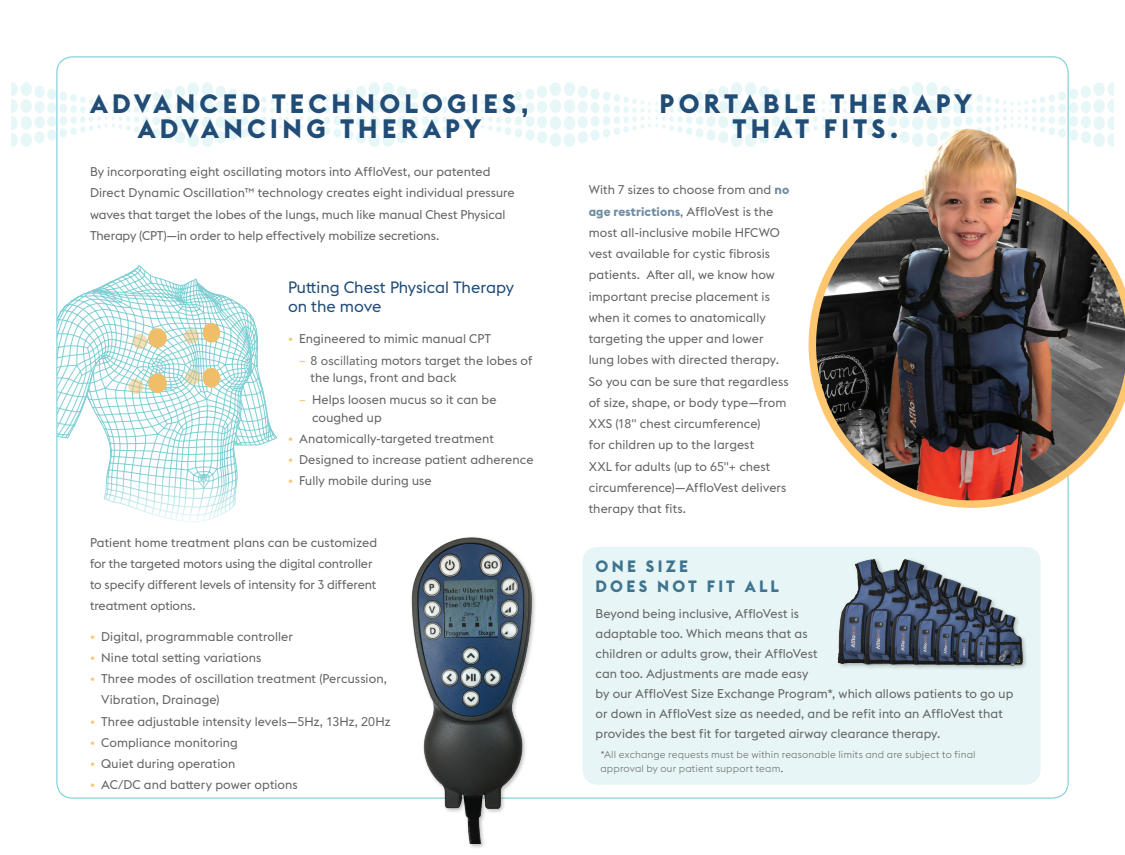
<style>
.page{position:relative;width:1125px;height:855px;background:#fff}
.page>*{position:absolute;margin:0;border:0;box-sizing:border-box;transform-origin:0 0}
.t1{font:700 26.25px/25px "Euclid Flex";letter-spacing:.165em;color:#214c76;text-align:center}
.t2{font:16.25px/19.5px "Euclid Flex";letter-spacing:-.005em;color:#214c76}
.t3{font:700 16.25px/20px "Euclid Flex";letter-spacing:.2em;color:#3e748e}
.t4{font:12.5px/21.2px "Euclid Flex";letter-spacing:.005em;color:#636366}
.t5{font:300 10px/13.8px "Euclid Flex";letter-spacing:.015em;color:#636366}
.s1{color:#fec66e}
.s2{font-family:"Avenir LT Std"}
.s3{font-weight:700;color:#6e8da3}
.s4{color:#231f20}
</style>
<div class="page">
<svg style="left:11px;top:82px;width:1103px;height:65px"></svg>
<svg style="left:57px;top:265px;width:220px;height:262px"></svg>
<img style="left:400px;top:537px;width:144px;height:307px">
<svg style="left:809px;top:182px;width:316px;height:326px"></svg>
<img style="left:891px;top:121px;width:162px;height:168px">
<div style="left:583px;top:547px;width:458px;height:238px;background:#e7f5f6;border-radius:15px"></div>
<div style="left:836px;top:558px;width:193px;height:114px;background:#231f20;opacity:.3"></div>
<img style="left:838px;top:558px;width:190px;height:109px">
<h1 class="t1" style="left:90px;top:91px;width:440px">ADVANCED TECHNOLOGIES,<br>ADVANCING THERAPY</h1>
<p class="t4" style="left:90px;top:161px;width:426px">By incorporating eight oscillating motors into AffloVest, our patented Direct Dynamic Oscillation™ technology creates eight individual pressure waves that target the lobes of the lungs, much like manual Chest Physical Therapy (CPT)—in order to help effectively mobilize secretions.</p>
<h2 class="t2" style="left:288px;top:278px;width:228px">Putting Chest Physical Therapy on the move</h2>
<p class="t4" style="left:288px;top:328px;width:205px"><span class="s1">•</span> Engineered to mimic manual CPT</p>
<p class="t4" style="left:310px;top:352px;width:224px;line-height:17.5px;text-indent:-11px"><span class="s1">–</span> <span class="s2">8 oscillating</span> motors target the lobes of the lungs, front and back</p>
<p class="t4" style="left:312px;top:391px;width:186px;line-height:17.5px;text-indent:-13px"><span class="s1">–</span> Helps loosen mucus so it can be coughed up</p>
<p class="t4" style="left:288px;top:428px;width:208px"><span class="s1">•</span> Anatomically-targeted treatment</p>
<p class="t4" style="left:288px;top:449px;width:247px"><span class="s1">•</span> Designed to increase patient adherence</p>
<p class="t4" style="left:288px;top:471px;width:145px"><span class="s1">•</span> Fully mobile during use</p>
<p class="t4" style="left:90px;top:532px;width:289px">Patient home treatment plans can be customized for the targeted motors using the digital controller to specify different levels of intensity for 3 different treatment options.</p>
<p class="t4" style="left:90px;top:626px;width:205px"><span class="s1">•</span> Digital, programmable controller</p>
<p class="t4" style="left:90px;top:647px;width:173px"><span class="s1">•</span> Nine total setting variations</p>
<p class="t4" style="left:101px;top:668px;width:287px;text-indent:-11px"><span class="s1">•</span> Three modes of oscillation treatment (Percussion,<br>Vibration, Drainage)</p>
<p class="t4" style="left:90px;top:711px;width:302px"><span class="s1">•</span> Three adjustable intensity levels—<span class="s2">5</span>Hz, <span class="s2">13</span>Hz, <span class="s2">20</span>Hz</p>
<p class="t4" style="left:90px;top:732px;width:149px"><span class="s1">•</span> Compliance monitoring</p>
<p class="t4" style="left:90px;top:753px;width:147px"><span class="s1">•</span> Quiet during operation</p>
<p class="t4" style="left:90px;top:774px;width:209px"><span class="s1">•</span> AC/DC and battery power options</p>
<h1 class="t1" style="left:660px;top:91px;width:313px">PORTABLE THERAPY<br>THAT FITS.</h1>
<p class="t4" style="left:589px;top:180px;width:202px">With 7 sizes to choose from and <span class="s3">no age restrictions</span>, AffloVest is the most all-inclusive mobile HFCWO vest available for cystic fibrosis patients. After all, we know how important precise placement is when it comes to anatomically targeting the upper and lower lung lobes with directed therapy.<br>So you can be sure that regardless of size, shape, or body type—from<br>XXS (<span class="s2">18</span>" chest circumference)<br>for children up to the largest<br>XXL for adults (up to <span class="s2">65</span>"+ chest circumference)—AffloVest delivers therapy that fits.</p>
<h2 class="t3" style="left:596px;top:556px;width:185px">ONE SIZE<br>DOES NOT FIT ALL</h2>
<p class="t4" style="left:596px;top:603px;width:419px;line-height:20px">Beyond being inclusive, AffloVest is<br>adaptable too. Which means that as<br>children or adults grow, their AffloVest<br>can too. Adjustments are made easy<br>by our AffloVest Size Exchange Program*, which allows patients to go up or down in AffloVest size as needed, and be refit into an AffloVest that provides the best fit for targeted airway clearance therapy.</p>
<p class="t5" style="left:601px;top:748px;width:377px">*All exchange requests must be within reasonable limits and are subject to final approval by our patient support team<span class="s4">.</span></p>
</div>
